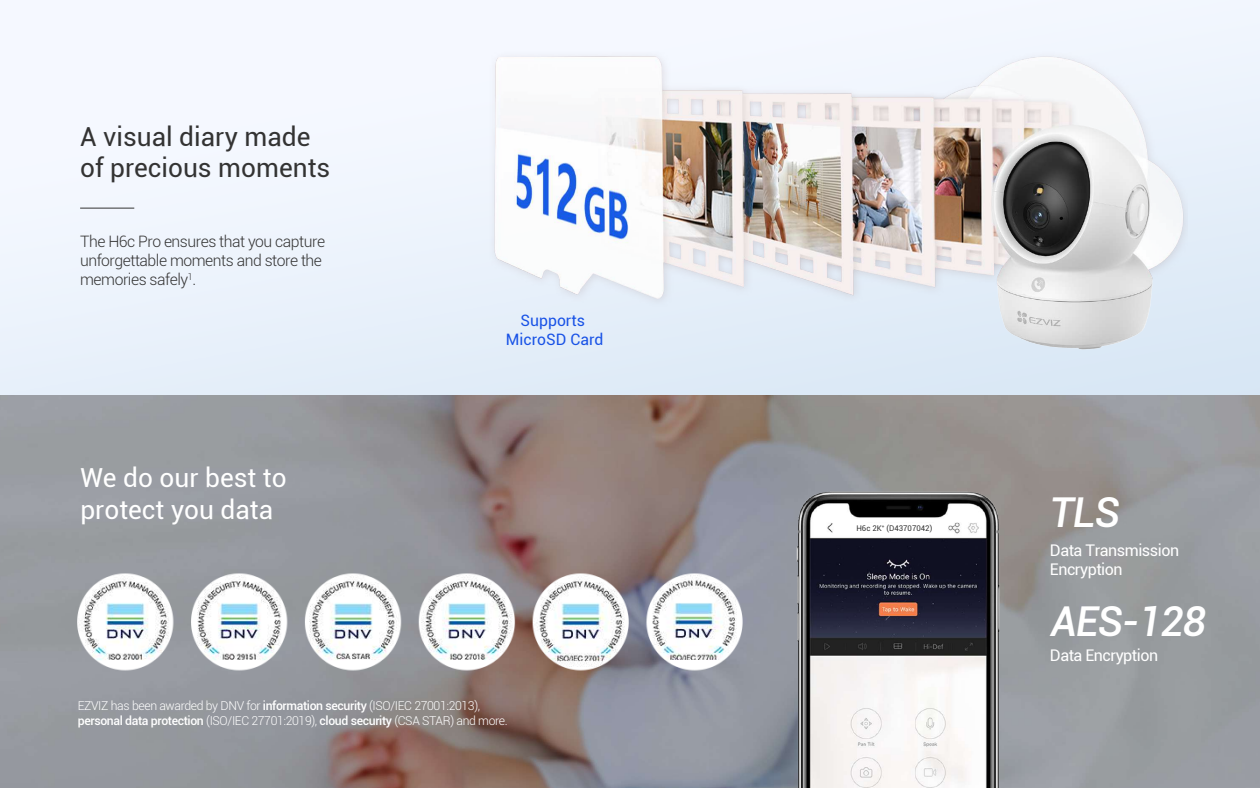
<style>
.page{position:relative;width:1260px;height:788px;background:#fff}
.page>*{position:absolute;margin:0;border:0;box-sizing:border-box;transform-origin:0 0}
.t1{font:italic 500 41.21px "Roboto";letter-spacing:-.03em;color:#fff}
.t2{font:26.25px/31.5px "Roboto";color:#333}
.t3{font:26.25px/31.5px "Roboto";color:#fff}
.t4{font:16.1px/19.3px "Roboto";letter-spacing:-.03em;color:#fff}
.t5{font:300 15.75px/18.9px "Roboto";letter-spacing:-.03em;color:#333}
.t6{font:15.75px/18.9px "Roboto";color:#1852e6;text-align:center}
.t7{font:300 12.25px/14.7px "Roboto";letter-spacing:-.03em;color:#fff}
.t8{font:7.88px "Roboto";color:#333}
.s1{font-weight:500}
</style>
<div class="page">
<img style="left:0;top:0;width:1260px;height:788px">
<img style="left:777px;top:479px;width:234px;height:309px">
<div style="left:866px;top:523px;width:68px;height:9px;background:#fff"></div>
<hr style="left:80px;top:208px;width:54px;height:1px;background:#333">
<img style="left:483px;top:31px;width:705px;height:321px">
<img style="left:37px;top:547px;width:740px;height:149px">
<h2 class="t2" style="left:80px;top:120px;width:252px">A visual diary made of precious moments</h2>
<p class="t5" style="left:80px;top:231px;width:246px">The H6c Pro ensures that you capture unforgettable moments and store the memories safely<sup>1</sup>.</p>
<h2 class="t3" style="left:80px;top:461px;width:208px">We do our best to protect you data</h2>
<p class="t6" style="left:506px;top:310px;width:99px">Supports<br>MicroSD Card</p>
<p class="t7" style="left:78px;top:698px;width:431px">EZVIZ has been awarded by DNV for <span class="s1">information security</span> (ISO/IEC 27001:2013), <span class="s1">personal data protection</span> (ISO/IEC 27701:2019), <span class="s1">cloud security</span> (CSA STAR) and more.</p>
<p class="t8" style="left:856px;top:522px;width:77px">H6c 2K<sup>+</sup> (D43707042)</p>
<h1 class="t1" style="left:1050px;top:483px;width:71px">TLS</h1>
<h3 class="t4" style="left:1050px;top:539px;width:131px">Data Transmission<br>Encryption</h3>
<h1 class="t1" style="left:1051px;top:592px;width:157px">AES-128</h1>
<h3 class="t4" style="left:1050px;top:644px;width:110px">Data Encryption</h3>
</div>
